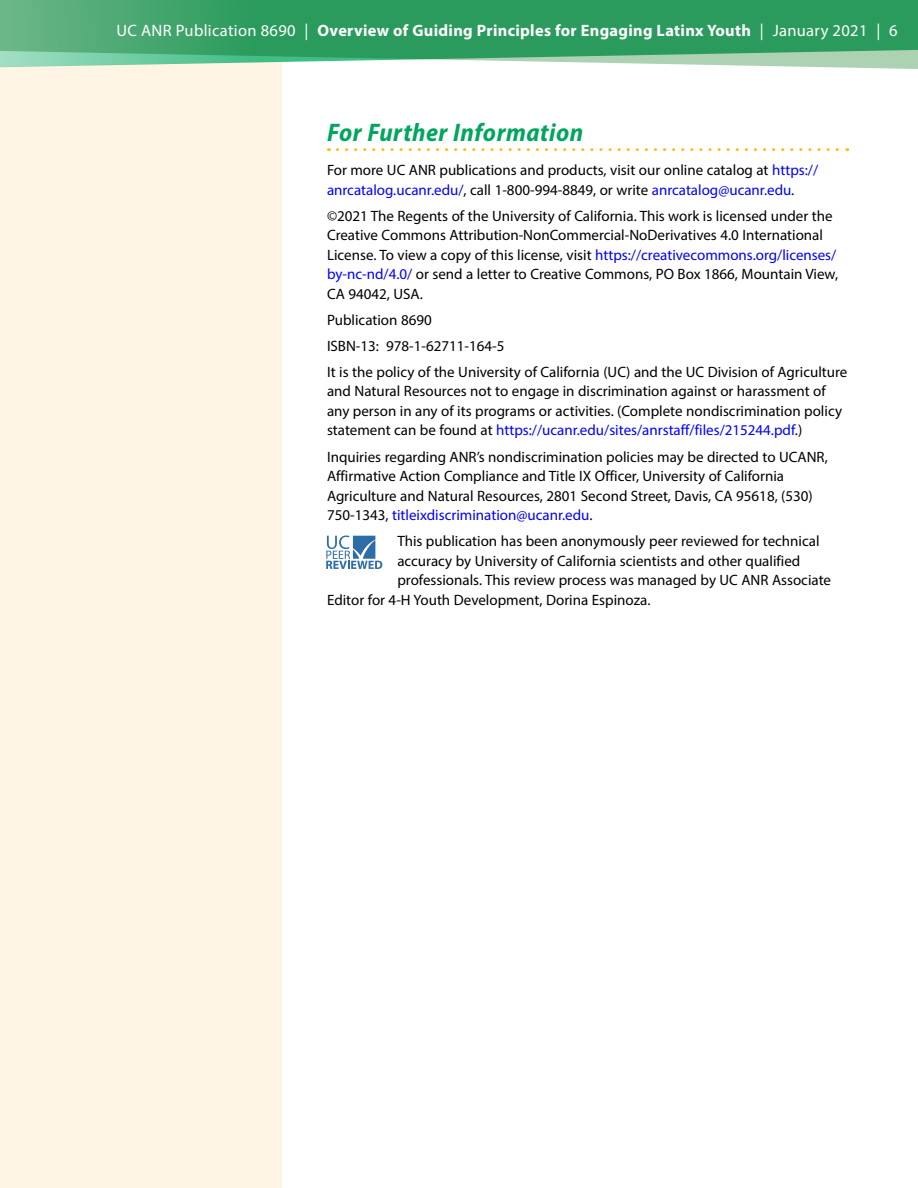
<style>
.page{position:relative;width:918px;height:1188px;background:#fff}
.page>*{position:absolute;margin:0;border:0;box-sizing:border-box;transform-origin:0 0}
.t1{font:italic 700 semi-condensed 25.5px "Myriad Pro";letter-spacing:.02em;color:#00a65d}
.t2{font:700 16.5px "Myriad Pro";letter-spacing:.02em;color:#fff}
.t3{font:15px/19.5px "Myriad Pro";color:#000}
.s1{font-weight:400}
.s2{color:#00f}
</style>
<div class="page">
<svg style="left:337px;top:148px;width:511px;height:3px"></svg>
<svg style="left:326px;top:536px;width:56px;height:33px"></svg>
<div style="left:0;top:69px;width:282px;height:1119px;background:#fff5e4"></div>
<svg style="left:0;top:0;width:918px;height:69px;background:#4fac77"></svg>
<p class="t2" style="left:116px;top:19px;width:783px"><span class="s1">UC ANR Publication 8690 |</span> Overview of Guiding Principles for Engaging Latinx Youth <span class="s1">| January 2021 | 6</span></p>
<h1 class="t1" style="left:327px;top:116px;width:258px">For Further Information</h1>
<p class="t3" style="left:327px;top:160px;width:493px">For more UC ANR publications and products, visit our online catalog at <span class="s2">https:// anrcatalog.ucanr.edu/</span>, call 1-800-994-8849, or write <span class="s2">anrcatalog@ucanr.edu</span>.</p>
<p class="t3" style="left:327px;top:206px;width:513px">©2021 The Regents of the University of California. This work is licensed under the Creative Commons Attribution-NonCommercial-NoDerivatives 4.0 International License. To view a copy of this license, visit <span class="s2">https://creativecommons.org/licenses/ by-nc-nd/4.0/</span> or send a letter to Creative Commons, PO Box 1866, Mountain View, CA 94042, USA.</p>
<p class="t3" style="left:327px;top:306px;width:522px;line-height:26.1px">Publication 8690<br>ISBN-13: 978-1-62711-164-5<br>It is the policy of the University of California (UC) and the UC Division of Agriculture</p>
<p class="t3" style="left:327px;top:381px;width:517px">and Natural Resources not to engage in discrimination against or harassment of any person in any of its programs or activities. (Complete nondiscrimination policy statement can be found at <span class="s2">https://ucanr.edu/sites/anrstaff/files/215244.pdf</span>.)</p>
<p class="t3" style="left:327px;top:447px;width:502px">Inquiries regarding ANR’s nondiscrimination policies may be directed to UCANR, Affirmative Action Compliance and Title IX Officer, University of California Agriculture and Natural Resources, 2801 Second Street, Davis, CA 95618, (530)<br>750-1343, <span class="s2">titleixdiscrimination@ucanr.edu</span>.</p>
<p class="t3" style="left:397px;top:531px;width:424px">This publication has been anonymously peer reviewed for technical</p>
<p class="t3" style="left:397px;top:551px;width:405px">accuracy by University of California scientists and other qualified</p>
<p class="t3" style="left:397px;top:570px;width:435px">professionals. This review process was managed by UC ANR Associate</p>
<p class="t3" style="left:327px;top:590px;width:325px">Editor for 4-H Youth Development, Dorina Espinoza.</p>
</div>
